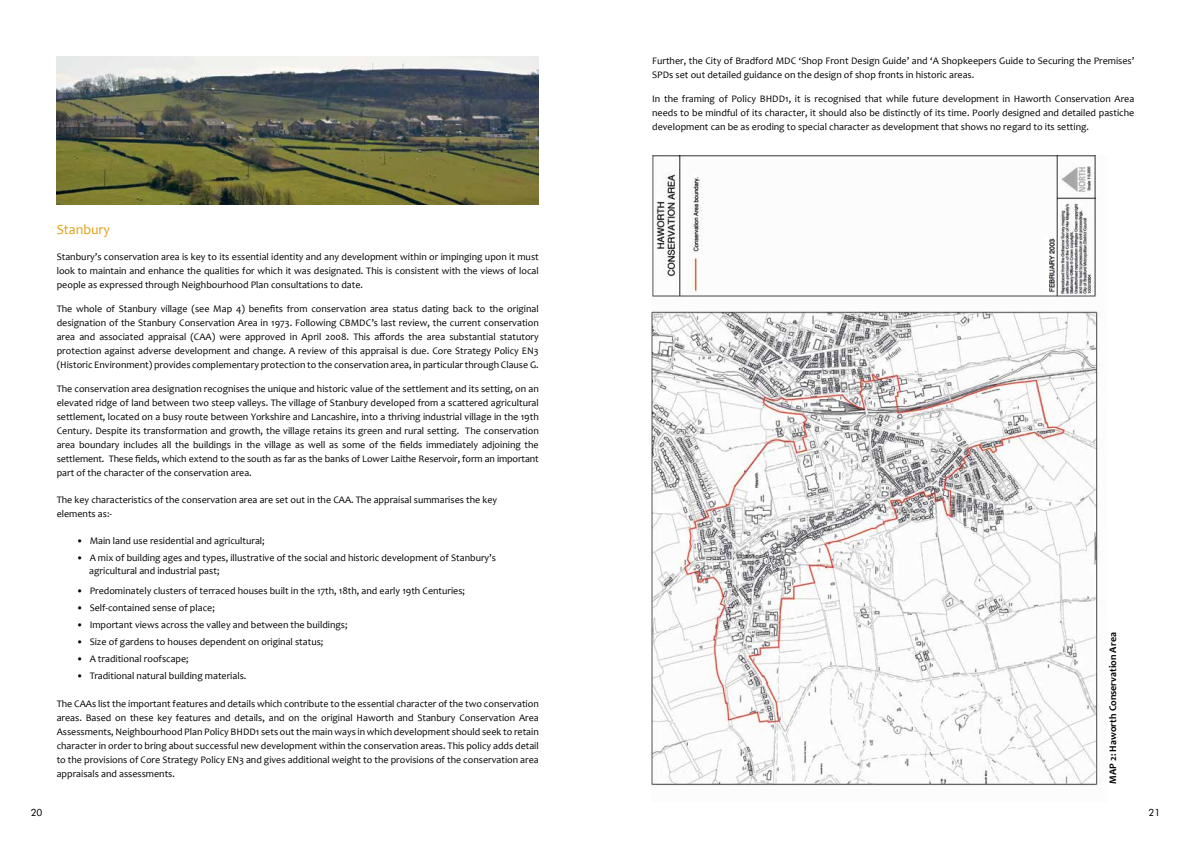
<style>
.page{position:relative;width:1191px;height:842px;background:#fff}
.page>*{position:absolute;margin:0;border:0;box-sizing:border-box;transform-origin:0 0}
.t1{font:14px "Candara";color:#e49f15}
.t2{font:10px/14px "Candara";color:#000;text-align:justify}
.t3{font:700 10px "Candara";color:#000}
.t4{font:10px "Futura BT";color:#000}
</style>
<div class="page">
<img style="left:651px;top:156px;width:450px;height:630px">
<img style="left:57px;top:57px;width:482px;height:147px">
<p class="t1" style="left:57px;top:221px;width:55px">Stanbury</p>
<p class="t2" style="left:57px;top:250px;width:483px">Stanbury’s conservation area is key to its essential identity and any development within or impinging upon it must look to maintain and enhance the qualities for which it was designated. This is consistent with the views of local people as expressed through Neighbourhood Plan consultations to date.</p>
<p class="t2" style="left:57px;top:302px;width:483px">The whole of Stanbury village (see Map 4) benefits from conservation area status dating back to the original designation of the Stanbury Conservation Area in 1973. Following CBMDC’s last review, the current conservation area and associated appraisal (CAA) were approved in April 2008. This affords the area substantial statutory protection against adverse development and change. A review of this appraisal is due. Core Strategy Policy EN3 (Historic Environment) provides complementary protection to the conservation area, in particular through Clause G.</p>
<p class="t2" style="left:57px;top:382px;width:483px">The conservation area designation recognises the unique and historic value of the settlement and its setting, on an elevated ridge of land between two steep valleys. The village of Stanbury developed from a scattered agricultural settlement, located on a busy route between Yorkshire and Lancashire, into a thriving industrial village in the 19th Century. Despite its transformation and growth, the village retains its green and rural setting. The conservation area boundary includes all the buildings in the village as well as some of the fields immediately adjoining the settlement. These fields, which extend to the south as far as the banks of Lower Laithe Reservoir, form an important part of the character of the conservation area.</p>
<p class="t2" style="left:57px;top:493px;width:442px">The key characteristics of the conservation area are set out in the CAA. The appraisal summarises the key elements as:-</p>
<p class="t2" style="left:77px;top:534px;width:190px">• Main land use residential and agricultural;</p>
<p class="t2" style="left:89px;top:551px;width:408px;line-height:13px;text-indent:-13px">• A mix of building ages and types, illustrative of the social and historic development of Stanbury’s agricultural and industrial past;</p>
<p class="t2" style="left:77px;top:584px;width:390px">• Predominately clusters of terraced houses built in the 17th, 18th, and early 19th Centuries;</p>
<p class="t2" style="left:77px;top:601px;width:140px">• Self-contained sense of place;</p>
<p class="t2" style="left:77px;top:618px;width:272px">• Important views across the valley and between the buildings;</p>
<p class="t2" style="left:77px;top:635px;width:248px">• Size of gardens to houses dependent on original status;</p>
<p class="t2" style="left:77px;top:652px;width:114px">• A traditional roofscape;</p>
<p class="t2" style="left:77px;top:669px;width:171px">• Traditional natural building materials.</p>
<p class="t2" style="left:57px;top:697px;width:483px">The CAAs list the important features and details which contribute to the essential character of the two conservation areas. Based on these key features and details, and on the original Haworth and Stanbury Conservation Area Assessments, Neighbourhood Plan Policy BHDD1 sets out the main ways in which development should seek to retain character in order to bring about successful new development within the conservation areas. This policy adds detail to the provisions of Core Strategy Policy EN3 and gives additional weight to the provisions of the conservation area appraisals and assessments.</p>
<p class="t2" style="left:652px;top:54px;width:483px">Further, the City of Bradford MDC ‘Shop Front Design Guide’ and ‘A Shopkeepers Guide to Securing the Premises’<br>SPDs set out detailed guidance on the design of shop fronts in historic areas.</p>
<p class="t2" style="left:652px;top:92px;width:483px">In the framing of Policy BHDD1, it is recognised that while future development in Haworth Conservation Area needs to be mindful of its character, it should also be distinctly of its time. Poorly designed and detailed pastiche development can be as eroding to special character as development that shows no regard to its setting.</p>
<p class="t3" style="left:1106px;top:784px;width:153px;rotate:-90deg">MAP 2: Haworth Conservation Area</p>
<p class="t4" style="left:31px;top:806px;width:13px">20</p>
<p class="t4" style="left:1148px;top:806px;width:13px">21</p>
</div>
